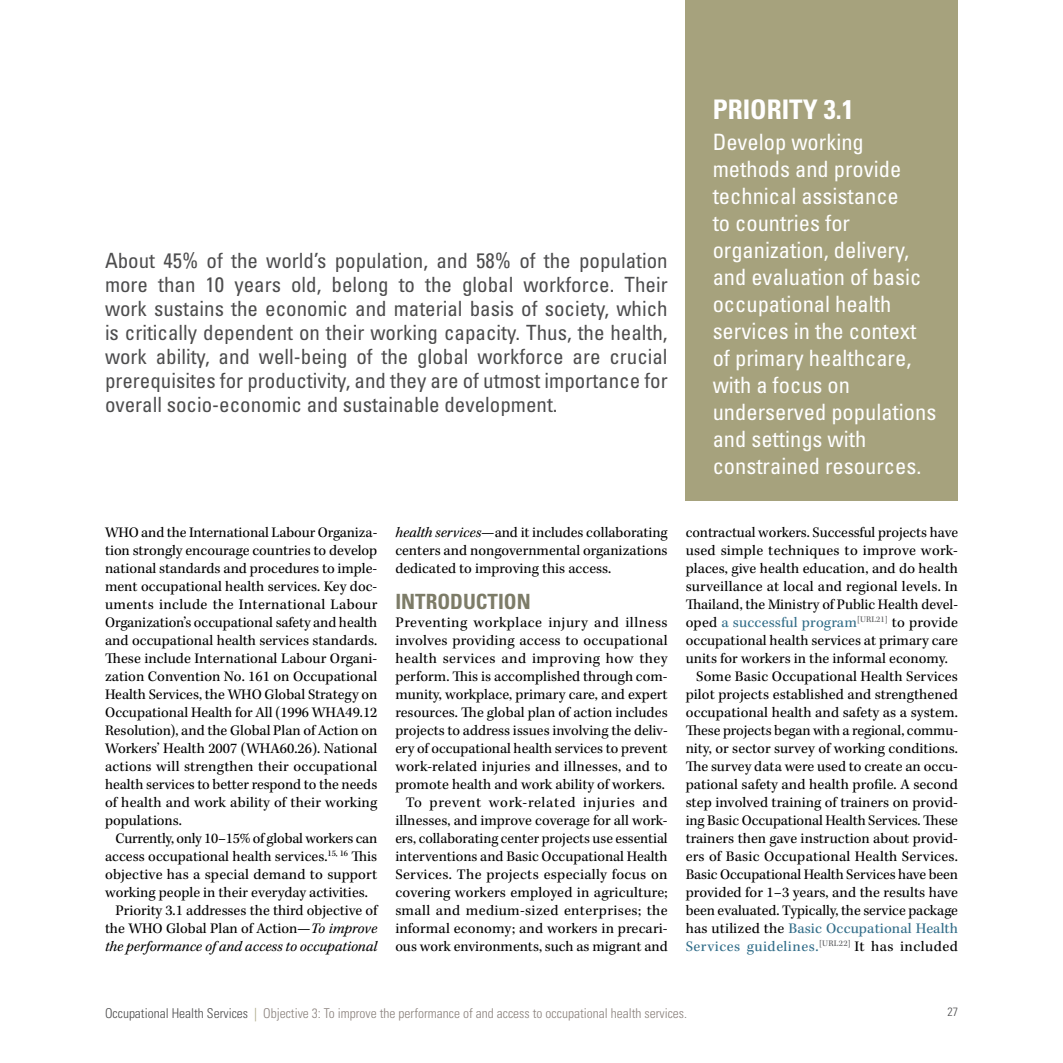
<style>
.page{position:relative;width:1063px;height:1063px;background:#fff}
.page>*{position:absolute;margin:0;border:0;box-sizing:border-box;transform-origin:0 0}
.H3__Priority{font:700 condensed 27px "Univers LT Std";color:#fff}
.P3__Priority{font:condensed 22.5px/27px "Univers LT Std";color:#fff}
.P4__Callout{font:condensed 21px/24px "Univers LT Std";color:#4d4d4e;text-align:justify}
.H4__span{font:700 condensed 21px "Univers LT Std";color:#7d7c68}
.P1b__indent{font:15px/18px "Kepler Std";color:#000;text-align:justify}
.P1a__no_indent{font:15px/18px "Kepler Std";letter-spacing:.005em;color:#000;text-align:justify}
.t1{font:300 condensed 13.5px "Univers LT Std";color:#8b827d}
.t2{font:300 condensed 12px "Univers LT Std";color:#4d4d4e}
.s1{font-style:italic}
.s2{color:#316d89}
.s3{color:#4d4d4e}
.s4{color:#a6a27d}
</style>
<div class="page">
<div style="left:686px;top:0;width:272px;height:500px;background:#a6a27d"></div>
<p class="P4__Callout" style="left:105px;top:248px;width:564px">About 45% of the world’s population, and 58% of the population more than 10 years old, belong to the global workforce. Their work sustains the economic and material basis of society, which is critically dependent on their working capacity. Thus, the health, work ability, and well-being of the global workforce are crucial prerequisites for productivity, and they are of utmost importance for overall socio-economic and sustainable development.</p>
<h3 class="H3__Priority" style="left:713px;top:92px;width:143px">PRIORITY 3.1</h3>
<p class="P3__Priority" style="left:713px;top:128px;width:225px">Develop working methods and provide technical assistance<br>to countries for organization, delivery, and evaluation of basic occupational health services in the context of primary healthcare, with a focus on underserved populations and settings with constrained resources.</p>
<p class="P1a__no_indent" style="left:105px;top:524px;width:274px">WHO and the International Labour Organiza&shy;tion strongly encourage countries to develop national standards and procedures to imple&shy;ment occupational health services. Key doc&shy;uments include the International Labour Organization’s occupational safety and health and occupational health services standards.<br>These include International Labour Organi&shy;zation Convention No. 161 on Occupational Health Services, the WHO Global Strategy on Occupational Health for All (1996 WHA49.12<br>Resolution), and the Global Plan of Action on Workers’ Health 2007 (WHA60.26). National actions will strengthen their occupational health services to better respond to the needs of health and work ability of their working populations.</p>
<p class="P1b__indent" style="left:105px;top:830px;width:274px;text-indent:10px">Currently, only 10–15% of global workers can access occupational health services.<sup>15,</sup> <sup>16</sup> This objective has a special demand to support working people in their everyday activities.</p>
<p class="P1b__indent" style="left:105px;top:902px;width:274px;text-indent:10px">Priority 3.1 addresses the third objective of the WHO Global Plan of Action—<span class="s1">To improve the performance of and access to occupational</span></p>
<p class="P1b__indent" style="left:395px;top:524px;width:274px"><span class="s1">health services</span>—and it includes collaborating centers and nongovernmental organizations dedicated to improving this access.</p>
<p class="H4__span" style="left:395px;top:589px;width:137px">INTRODUCTION</p>
<p class="P1a__no_indent" style="left:395px;top:614px;width:274px">Preventing workplace injury and illness involves providing access to occupational health services and improving how they perform. This is accomplished through com&shy;munity, workplace, primary care, and expert resources. The global plan of action includes projects to address issues involving the deliv&shy;ery of occupational health services to prevent work-related injuries and illnesses, and to promote health and work ability of workers.</p>
<p class="P1b__indent" style="left:395px;top:794px;width:274px;text-indent:10px">To prevent work-related injuries and illnesses, and improve coverage for all work&shy;ers, collaborating center projects use essential interventions and Basic Occupational Health Services. The projects especially focus on covering workers employed in agriculture; small and medium-sized enterprises; the informal economy; and workers in precari&shy;ous work environments, such as migrant and</p>
<p class="P1b__indent" style="left:686px;top:524px;width:274px">contractual workers. Successful projects have used simple techniques to improve work&shy;places, give health education, and do health surveillance at local and regional levels. In Thailand, the Ministry of Public Health devel&shy;oped <span class="s2">a successful program</span><sup>[URL21]</sup> to provide occupational health services at primary care units for workers in the informal economy.</p>
<p class="P1b__indent" style="left:686px;top:668px;width:274px;text-indent:10px">Some Basic Occupational Health Services pilot projects established and strengthened occupational health and safety as a system.<br>These projects began with a regional, commu&shy;nity, or sector survey of working conditions.<br>The survey data were used to create an occu&shy;pational safety and health profile. A second step involved training of trainers on provid&shy;ing Basic Occupational Health Services. These trainers then gave instruction about provid&shy;ers of Basic Occupational Health Services.<br>Basic Occupational Health Services have been provided for 1–3 years, and the results have been evaluated. Typically, the service package has utilized the <span class="s2">Basic Occupational Health Services guidelines.</span><sup>[URL22]</sup> It has included</p>
<p class="t1" style="left:105px;top:1005px;width:584px"><span class="s3">Occupational Health Services</span> <span class="s4">|</span> Objective 3: To improve the performance of and access to occupational health services.</p>
<p class="t2" style="left:947px;top:1004px;width:12px">27</p>
</div>
